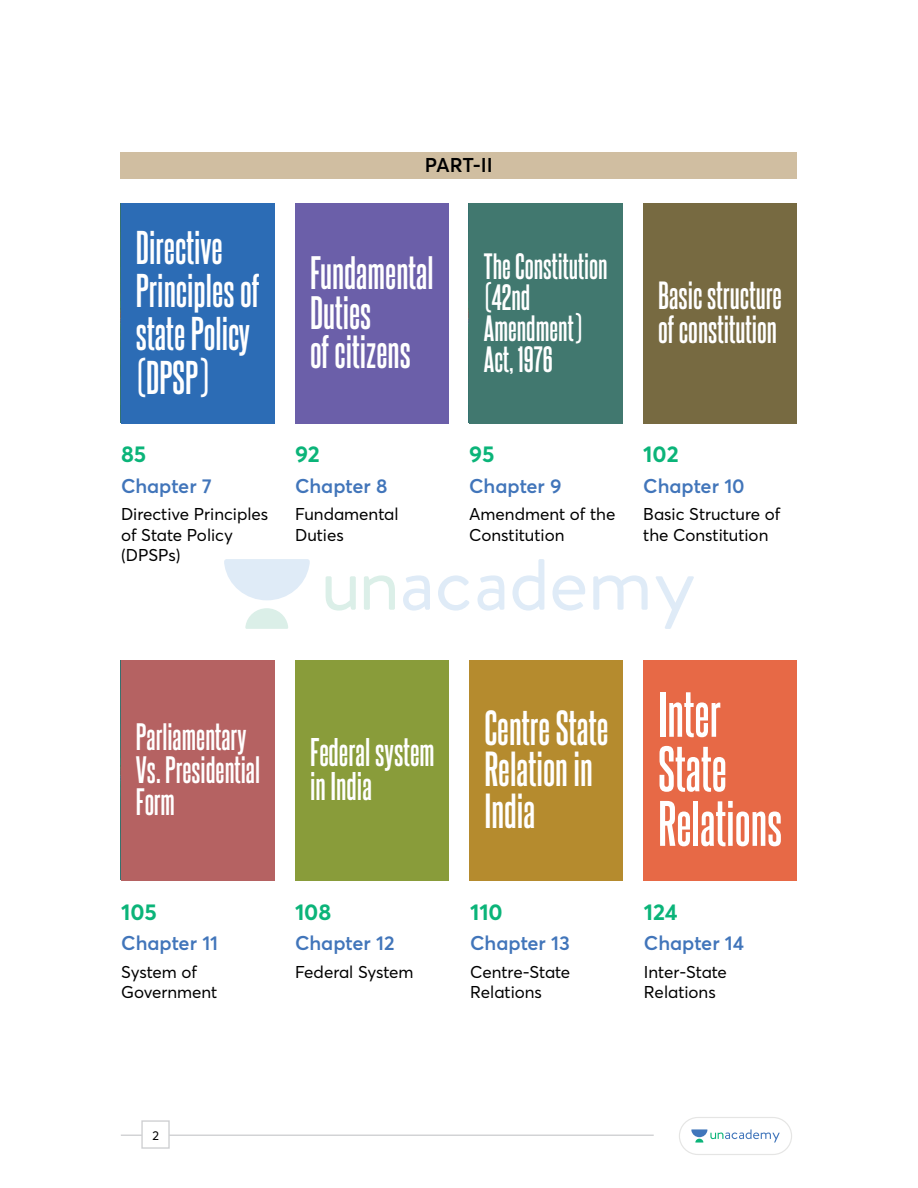
<style>
.page{position:relative;width:918px;height:1188px;background:#fff}
.page>*{position:absolute;margin:0;border:0;box-sizing:border-box;transform-origin:0 0}
.t1{font:700 54.6px/54.6px "Steelfish Rg";color:#fff}
.t2{font:700 41.85px/41.8px "Steelfish Rg";color:#fff}
.t3{font:700 40.2px/43.3px "Steelfish Rg";color:#fff}
.t4{font:700 39.9px/39.9px "Steelfish Rg";color:#fff}
.t5{font:700 34.05px/34px "Steelfish Rg";color:#fff}
.t6{font:700 33.45px/33.5px "Steelfish Rg";color:#fff}
.t7{font:700 32.55px/32.4px "Steelfish Rg";color:#fff}
.t8{font:700 31.2px/31px "Steelfish Rg";color:#fff}
.t9{font:700 22.65px "Averta Std";color:#0bb479}
.t10{font:600 19.8px "Averta Std";color:#4175ba}
.t11{font:600 19.8px "Averta Std";letter-spacing:-.01em;color:#000}
.t12{font:16.95px/20.2px "Averta Std";color:#000}
.t13{font:12.75px "Averta Std";color:#000}
</style>
<div class="page">
<hr style="left:121px;top:1135px;width:533px;height:1px;background:#d0d1d3">
<div style="left:142px;top:1121px;width:27px;height:27px;background:#fff"></div>
<div style="left:141px;top:1120px;width:29px;height:29px;border:1px solid #d0d1d3"></div>
<div style="left:679px;top:1117px;width:113px;height:38px;border:1px solid #e5e5e4;border-radius:18px"></div>
<svg style="left:691px;top:1129px;width:89px;height:14px"></svg>
<svg style="left:326px;top:576px;width:30px;height:35px"></svg>
<svg style="left:403px;top:575px;width:27px;height:36px"></svg>
<svg style="left:438px;top:575px;width:31px;height:36px"></svg>
<svg style="left:477px;top:575px;width:27px;height:36px"></svg>
<svg style="left:512px;top:559px;width:32px;height:52px"></svg>
<svg style="left:552px;top:575px;width:33px;height:36px"></svg>
<svg style="left:593px;top:575px;width:55px;height:35px"></svg>
<svg style="left:656px;top:576px;width:38px;height:53px"></svg>
<svg style="left:364px;top:575px;width:31px;height:35px"></svg>
<svg style="left:224px;top:559px;width:86px;height:41px"></svg>
<svg style="left:245px;top:608px;width:43px;height:21px"></svg>
<div style="left:121px;top:152px;width:676px;height:27px;background:#d0bea1"></div>
<div style="left:295px;top:203px;width:154px;height:220px;background:#6b5fa9"></div>
<div style="left:469px;top:203px;width:154px;height:220px;background:#41786f"></div>
<div style="left:643px;top:203px;width:154px;height:220px;background:#776a41"></div>
<div style="left:121px;top:660px;width:154px;height:221px;background:#b56262"></div>
<div style="left:295px;top:660px;width:154px;height:221px;background:#899c3a"></div>
<div style="left:469px;top:660px;width:154px;height:221px;background:#b58b2e"></div>
<div style="left:121px;top:203px;width:154px;height:220px;background:#2c6cb5"></div>
<div style="left:643px;top:660px;width:154px;height:221px;background:#e76946"></div>
<h3 class="t3" style="left:136px;top:227px;width:125px">Directive<br>Principles of state Policy (DPSP)</h3>
<h3 class="t9" style="left:121px;top:445px;width:27px">85</h3>
<p class="t10" style="left:121px;top:477px;width:92px">Chapter 7</p>
<p class="t12" style="left:121px;top:505px;width:149px">Directive Principles of State Policy (DPSPs)</p>
<p class="t11" style="left:425px;top:156px;width:69px">PART-II</p>
<h3 class="t4" style="left:310px;top:254px;width:125px">Fundamental<br>Duties<br>of citizens</h3>
<h3 class="t8" style="left:484px;top:251px;width:125px">The Constitution (42nd<br>Amendment)<br>Act, 1976</h3>
<h3 class="t9" style="left:295px;top:445px;width:26px">92</h3>
<p class="t10" style="left:295px;top:478px;width:94px">Chapter 8</p>
<p class="t12" style="left:295px;top:506px;width:105px">Fundamental<br>Duties</p>
<h3 class="t9" style="left:469px;top:445px;width:27px">95</h3>
<p class="t10" style="left:469px;top:477px;width:94px">Chapter 9</p>
<p class="t12" style="left:469px;top:505px;width:148px">Amendment of the<br>Constitution</p>
<h3 class="t6" style="left:658px;top:280px;width:125px">Basic structure of constitution</h3>
<h3 class="t9" style="left:643px;top:445px;width:37px">102</h3>
<p class="t10" style="left:643px;top:478px;width:103px">Chapter 10</p>
<p class="t12" style="left:643px;top:506px;width:139px">Basic Structure of the Constitution</p>
<h3 class="t7" style="left:136px;top:722px;width:126px">Parliamentary<br>Vs. Presidential<br>Form</h3>
<h3 class="t9" style="left:121px;top:903px;width:37px">105</h3>
<p class="t10" style="left:121px;top:935px;width:98px">Chapter 11</p>
<p class="t12" style="left:121px;top:963px;width:98px">System of<br>Government</p>
<h3 class="t5" style="left:310px;top:737px;width:126px">Federal system in India</h3>
<h3 class="t9" style="left:295px;top:903px;width:38px">108</h3>
<p class="t10" style="left:295px;top:935px;width:101px">Chapter 12</p>
<p class="t12" style="left:295px;top:963px;width:120px">Federal System</p>
<h2 class="t2" style="left:484px;top:708px;width:126px">Centre State<br>Relation in<br>India</h2>
<h3 class="t9" style="left:470px;top:903px;width:34px">110</h3>
<p class="t10" style="left:470px;top:935px;width:101px">Chapter 13</p>
<p class="t12" style="left:470px;top:963px;width:102px">Centre-State<br>Relations</p>
<h1 class="t1" style="left:658px;top:689px;width:126px">Inter<br>State<br>Relations</h1>
<h3 class="t9" style="left:644px;top:903px;width:35px">124</h3>
<p class="t10" style="left:644px;top:935px;width:102px">Chapter 14</p>
<p class="t12" style="left:644px;top:963px;width:85px">Inter-State<br>Relations</p>
<p class="t13" style="left:152px;top:1130px;width:8px">2</p>
</div>
